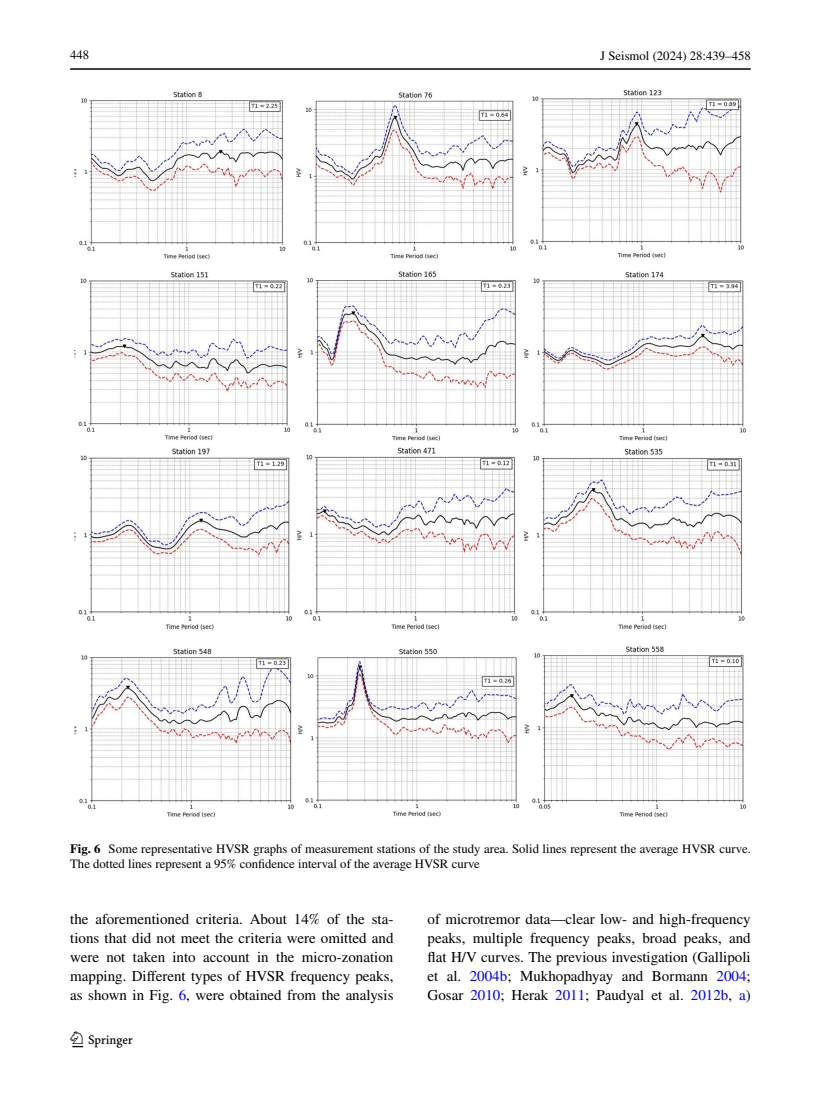
<style>
.page{position:relative;width:821px;height:1106px;background:#fff}
.page>*{position:absolute;margin:0;border:0;box-sizing:border-box;transform-origin:0 0}
.t1{font:22.5px "Springnew Regular 2";color:#000}
.t2{font:15px/18.8px "STIX";color:#000;text-align:justify}
.t3{font:12.75px/15px "STIX";color:#000}
.s1{font-weight:700}
.s2{color:#00f}
</style>
<div class="page">
<hr style="left:70px;top:68px;width:680px;height:2px;background:#000">
<img style="left:74px;top:89px;width:672px;height:729px">
<p class="t3" style="left:70px;top:48px;width:21px">448</p>
<p class="t3" style="left:600px;top:49px;width:152px">J Seismol (2024) 28:439–458</p>
<p class="t3" style="left:70px;top:842px;width:682px"><span class="s1">Fig. 6</span> Some representative HVSR graphs of measurement stations of the study area. Solid lines represent the average HVSR curve.<br>The dotted lines represent a 95% confidence interval of the average HVSR curve</p>
<p class="t2" style="left:70px;top:911px;width:325px">the aforementioned criteria. About 14% of the sta&shy;tions that did not meet the criteria were omitted and were not taken into account in the micro-zonation mapping. Different types of HVSR frequency peaks, as shown in Fig. <span class="s2">6</span>, were obtained from the analysis</p>
<p class="t2" style="left:427px;top:911px;width:325px">of microtremor data—clear low- and high-frequency peaks, multiple frequency peaks, broad peaks, and flat H/V curves. The previous investigation (Gallipoli et al. <span class="s2">2004b</span>; Mukhopadhyay and Bormann <span class="s2">2004</span>; Gosar <span class="s2">2010</span>; Herak <span class="s2">2011</span>; Paudyal et al. <span class="s2">2012b</span>, <span class="s2">a</span>)</p>
<h1 class="t1" style="left:72px;top:1031px;width:62px">1 3</h1>
</div>
